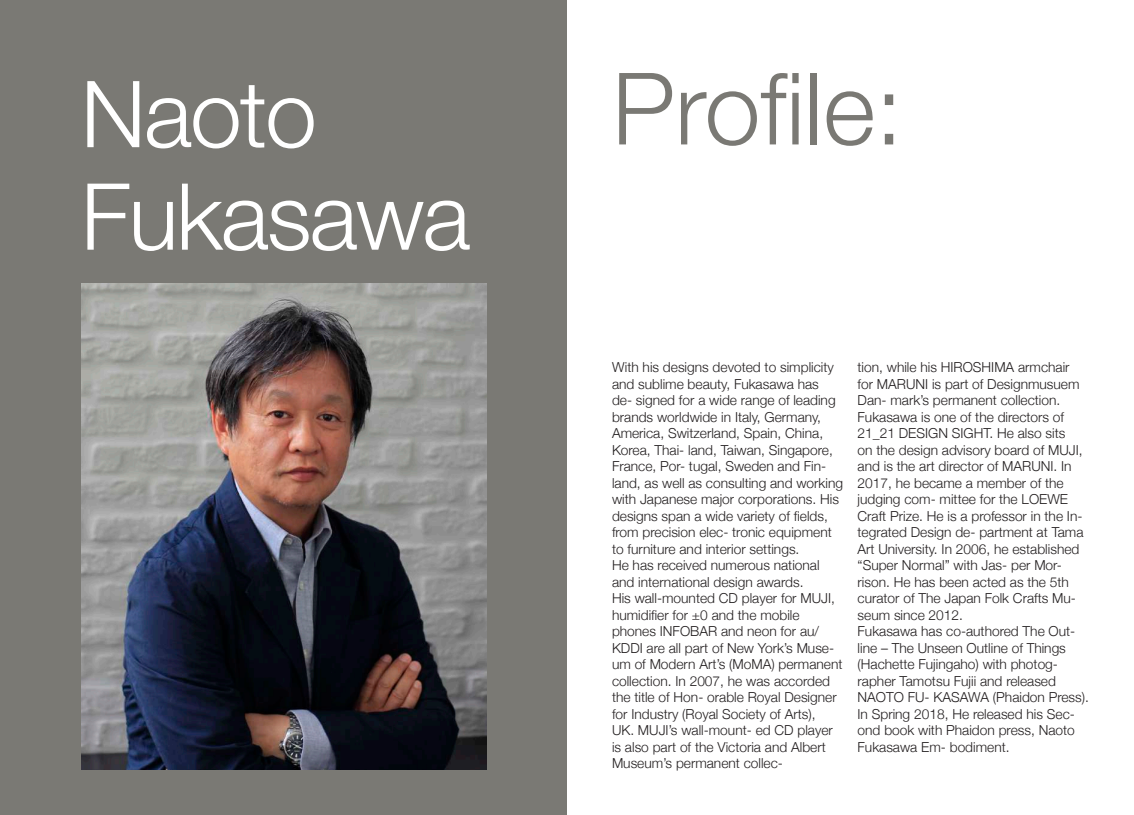
<style>
.page{position:relative;width:1134px;height:815px;background:#fff}
.page>*{position:absolute;margin:0;border:0;box-sizing:border-box;transform-origin:0 0}
.t1{font:300 100px "Helvetica Neue";color:#7a7974}
.t2{font:300 92.5px/102.5px "Helvetica Neue";letter-spacing:-.02em;color:#fff}
.t3{font:300 13.75px/16.5px "Helvetica Neue";color:#231f20}
</style>
<div class="page">
<div style="left:0;top:0;width:567px;height:815px;background:#7a7974"></div>
<img style="left:81px;top:284px;width:406px;height:486px">
<h2 class="t2" style="left:81px;top:56px;width:391px">Naoto<br>Fukasawa</h2>
<h1 class="t1" style="left:612px;top:28px;width:292px">Profile:</h1>
<p class="t3" style="left:612px;top:358px;width:233px">With his designs devoted to simplicity and sublime beauty, Fukasawa has<br>de- signed for a wide range of leading brands worldwide in Italy, Germany, America, Switzerland, Spain, China, Korea, Thai- land, Taiwan, Singapore, France, Por- tugal, Sweden and Fin&shy;land, as well as consulting and working with Japanese major corporations. His designs span a wide variety of fields, from precision elec- tronic equipment to furniture and interior settings.<br>He has received numerous national and international design awards.<br>His wall-mounted CD player for MUJI, humidifier for ±0 and the mobile phones INFOBAR and neon for au/ KDDI are all part of New York’s Muse&shy;um of Modern Art’s (MoMA) permanent collection. In 2007, he was accorded the title of Hon- orable Royal Designer for Industry (Royal Society of Arts),<br>UK. MUJI’s wall-mount- ed CD player is also part of the Victoria and Albert Museum’s permanent collec-</p>
<p class="t3" style="left:857px;top:358px;width:233px">tion, while his HIROSHIMA armchair<br>for MARUNI is part of Designmusuem Dan- mark’s permanent collection.<br>Fukasawa is one of the directors of 21_21 DESIGN SIGHT. He also sits<br>on the design advisory board of MUJI, and is the art director of MARUNI. In 2017, he became a member of the judging com- mittee for the LOEWE Craft Prize. He is a professor in the In&shy;tegrated Design de- partment at Tama Art University. In 2006, he established “Super Normal” with Jas- per Mor&shy;rison. He has been acted as the 5th curator of The Japan Folk Crafts Mu&shy;seum since 2012.<br>Fukasawa has co-authored The Out&shy;line – The Unseen Outline of Things (Hachette Fujingaho) with photog&shy;rapher Tamotsu Fujii and released NAOTO FU- KASAWA (Phaidon Press).<br>In Spring 2018, He released his Sec&shy;ond book with Phaidon press, Naoto Fukasawa Em- bodiment.</p>
</div>
